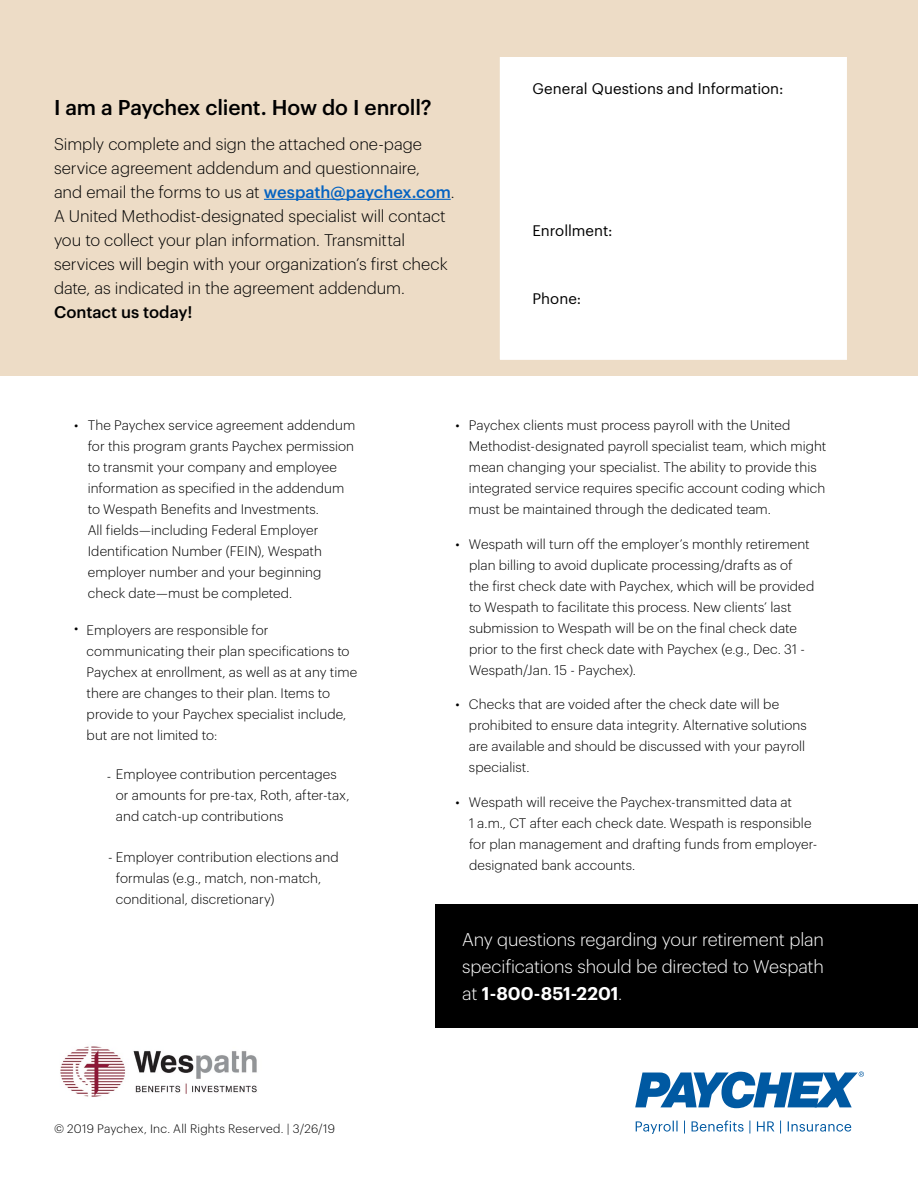
<style>
.page{position:relative;width:918px;height:1188px;background:#fff}
.page>*{position:absolute;margin:0;border:0;box-sizing:border-box;transform-origin:0 0}
.t1{font:500 21px "Graphik";letter-spacing:-.01em;color:#000}
.t2{font:300 18px/27px "Graphik";letter-spacing:-.005em;color:#fff;text-align:justify}
.t3{font:300 16.5px/24px "Graphik";letter-spacing:-.005em;color:#000}
.t4{font:500 16.5px "Graphik";color:#000}
.t5{font:15px "Graphik";letter-spacing:.005em;color:#000}
.t6{font:300 13.5px/21px "Graphik";letter-spacing:.005em;color:#000}
.t7{font:300 12px "Graphik";letter-spacing:.02em;color:#000}
.s1{font-weight:500;color:#0563c1}
.s2{font-style:inherit}
.s3{font-weight:600}
</style>
<div class="page">
<div style="left:0;top:0;width:918px;height:376px;background:#eddcc6"></div>
<div style="left:435px;top:904px;width:483px;height:124px;background:#000"></div>
<img style="left:60px;top:1046px;width:197px;height:51px">
<svg style="left:636px;top:1121px;width:215px;height:13px"></svg>
<svg style="left:635px;top:1071px;width:229px;height:37px"></svg>
<hr style="left:264px;top:199px;width:187px;height:1px;background:#0563c1">
<div style="left:497px;top:54px;width:353px;height:309px;background:#fff;border:3px solid #eddcc6"></div>
<h1 class="t1" style="left:54px;top:91px;width:379px">I am a Paychex client. How do I enroll?</h1>
<p class="t3" style="left:54px;top:131px;width:402px">Simply complete and sign the attached one-page service agreement addendum and questionnaire,<br>and email the forms to us at <span class="s1">wespath@paychex.com</span>.<br>A United Methodist-designated specialist will contact you to collect your plan information. Transmittal services will begin with your organization’s first check date, as indicated in the agreement addendum.</p>
<p class="t4" style="left:54px;top:299px;width:140px">Contact us today!</p>
<p class="t5" style="left:532px;top:77px;width:253px">General Questions and Information:</p>
<p class="t5" style="left:532px;top:219px;width:82px">Enrollment:</p>
<p class="t5" style="left:532px;top:288px;width:50px">Phone:</p>
<p class="t6" style="left:88px;top:414px;width:269px;text-indent:-14px">• The Paychex service agreement addendum for this program grants Paychex permission to transmit your company and employee information as specified in the addendum to Wespath Benefits and Investments.<br>All fields—including Federal Employer Identification Number (FEIN), Wespath employer number and your beginning check date—must be completed.</p>
<p class="t6" style="left:87px;top:619px;width:272px;text-indent:-12px">• Employers are responsible for communicating their plan specifications to Paychex at enrollment<span class="s2">,</span> as well as at any time there are changes to their plan. Items to provide to your Paychex specialist include, but are not limited to:</p>
<p class="t6" style="left:116px;top:763px;width:235px;text-indent:-9px">- Employee contribution percentages or amounts for pre-tax, Roth, after-tax, and catch-up contributions</p>
<p class="t6" style="left:116px;top:846px;width:224px;text-indent:-8px">- Employer contribution elections and formulas (e.g., match, non-match, conditional, discretionary)</p>
<p class="t7" style="left:54px;top:1119px;width:283px">© 2019 Paychex, Inc. All Rights Reserved. | 3/26/19</p>
<p class="t6" style="left:469px;top:414px;width:359px;text-indent:-14px">• Paychex clients must process payroll with the United Methodist-designated payroll specialist team, which might mean changing your specialist. The ability to provide this integrated service requires specific account coding which must be maintained through the dedicated team.</p>
<p class="t6" style="left:469px;top:532px;width:347px;text-indent:-14px">• Wespath will turn off the employer’s monthly retirement plan billing to avoid duplicate processing/drafts as of the first check date with Paychex, which will be provided to Wespath to facilitate this process. New clients’ last submission to Wespath will be on the final check date prior to the first check date with Paychex (e.g., Dec. 31 - Wespath/Jan. 15 - Paychex).</p>
<p class="t6" style="left:469px;top:693px;width:339px;text-indent:-13px">• Checks that are voided after the check date will be prohibited to ensure data integrity. Alternative solutions are available and should be discussed with your payroll specialist.</p>
<p class="t6" style="left:469px;top:790px;width:350px;text-indent:-14px">• Wespath will receive the Paychex-transmitted data at<br>1 a.m., CT after each check date. Wespath is responsible for plan management and drafting funds from employer&shy;designated bank accounts.</p>
<h2 class="t2" style="left:462px;top:925px;width:363px">Any questions regarding your retirement plan specifications should be directed to Wespath at <span class="s3">1-800-851-2201</span>.</h2>
</div>
